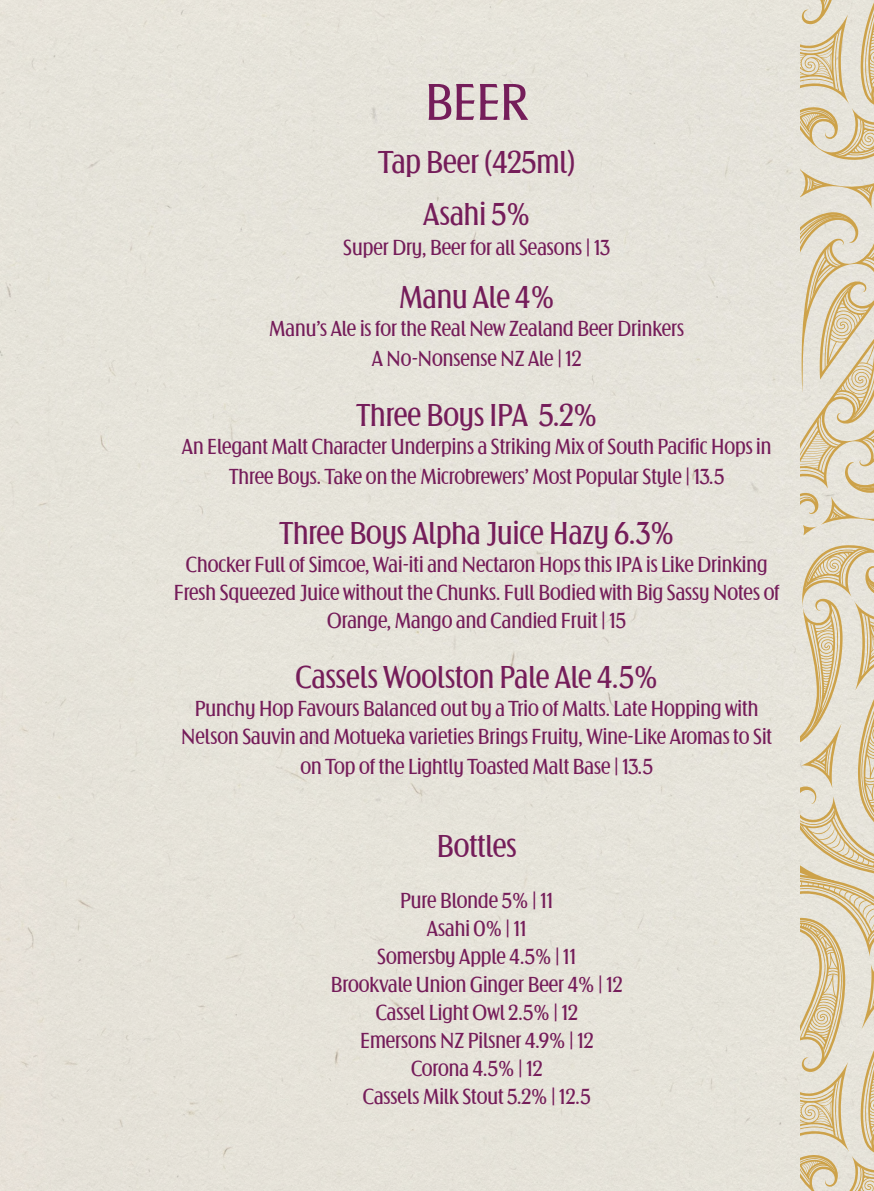
<style>
.page{position:relative;width:874px;height:1191px;background:#fff}
.page>*{position:absolute;margin:0;border:0;box-sizing:border-box;transform-origin:0 0}
.SUB{font:52px "Arnika Var";color:#751d5a}
.SUB-2{font:32px "Arnika Var";color:#751d5a}
.SUB-3{font:22px/28px "Arnika Var";color:#751d5a;text-align:center}
</style>
<div class="page">
<svg style="left:799px;top:0;width:74px;height:1191px"></svg>
<p class="SUB" style="left:425px;top:72px;width:104px">BEER</p>
<p class="SUB-2" style="left:378px;top:143px;width:198px">Tap Beer (425ml)</p>
<p class="SUB-2" style="left:423px;top:196px;width:108px">Asahi 5%</p>
<p class="SUB-3" style="left:343px;top:234px;width:268px">Super Dry, Beer for all Seasons | 13</p>
<p class="SUB-2" style="left:399px;top:279px;width:157px">Manu Ale 4%</p>
<p class="SUB-3" style="left:269px;top:313px;width:416px;line-height:30px">Manu’s Ale is for the Real New Zealand Beer Drinkers<br>A No-Nonsense NZ Ale | 12</p>
<p class="SUB-2" style="left:356px;top:397px;width:242px">Three Boys IPA 5.2%</p>
<p class="SUB-3" style="left:182px;top:431px;width:591px;line-height:30px">An Elegant Malt Character Underpins a Striking Mix of South Pacific Hops in<br>Three Boys. Take on the Microbrewers’ Most Popular Style | 13.5</p>
<p class="SUB-2" style="left:279px;top:515px;width:396px">Three Boys Alpha Juice Hazy 6.3%</p>
<p class="SUB-3" style="left:174px;top:550px;width:607px">Chocker Full of Simcoe, Wai-iti and Nectaron Hops this IPA is Like Drinking<br>Fresh Squeezed Juice without the Chunks. Full Bodied with Big Sassy Notes of<br>Orange, Mango and Candied Fruit | 15</p>
<p class="SUB-2" style="left:295px;top:659px;width:364px">Cassels Woolston Pale Ale 4.5%</p>
<p class="SUB-3" style="left:181px;top:694px;width:592px">Punchy Hop Favours Balanced out by a Trio of Malts. Late Hopping with<br>Nelson Sauvin and Motueka varieties Brings Fruity, Wine-Like Aromas to Sit</p>
<p class="SUB-3" style="left:300px;top:752px;width:354px">on Top of the Lightly Toasted Malt Base | 13.5</p>
<p class="SUB-2" style="left:436px;top:828px;width:81px">Bottles</p>
<p class="SUB-3" style="left:331px;top:886px;width:293px">Pure Blonde 5% | 11<br>Asahi 0% | 11<br>Somersby Apple 4.5% | 11<br>Brookvale Union Ginger Beer 4% | 12<br>Cassel Light Owl 2.5% | 12<br>Emersons NZ Pilsner 4.9% | 12<br>Corona 4.5% | 12<br>Cassels Milk Stout 5.2% | 12.5</p>
</div>
